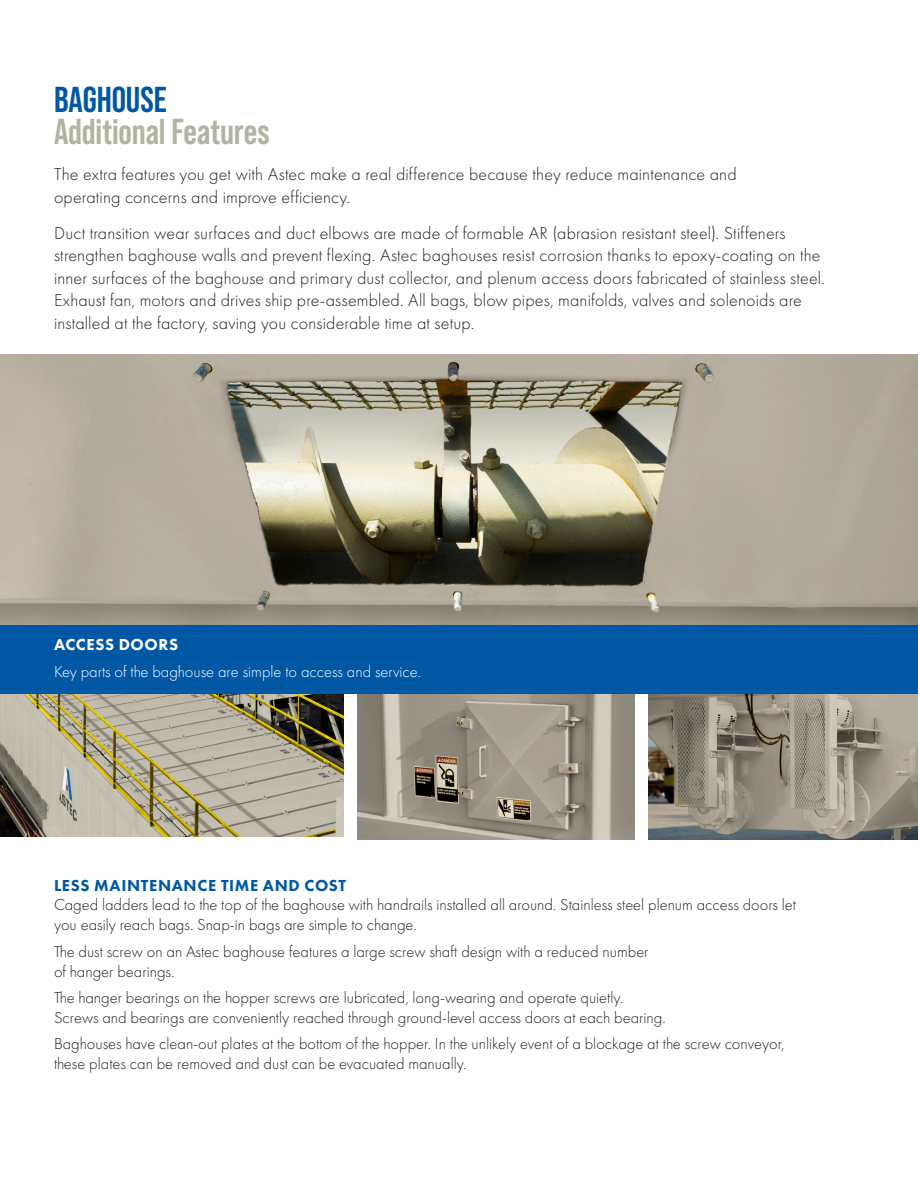
<style>
.page{position:relative;width:918px;height:1188px;background:#fff}
.page>*{position:absolute;margin:0;border:0;box-sizing:border-box;transform-origin:0 0}
.t1{font:700 36px "Bebas Neue Pro";color:#b3b3a1}
.t2{font:700 36px "Bebas Neue Pro";color:#0058a5}
.t3{font:300 18px/22.5px "Futura PT";letter-spacing:.01em;color:#231f20}
.t4{font:300 16.5px/19.8px "Futura PT";color:#231f20}
.t5{font:300 16.5px "Futura PT";color:#fff}
.t6{font:800 16.5px "Futura PT";letter-spacing:.035em;color:#fff}
.s1{font-weight:800;color:#0058a5}
</style>
<div class="page">
<img style="left:0;top:694px;width:344px;height:142px">
<svg style="left:358px;top:694px;width:277px;height:145px;background:#9a9486"></svg>
<img style="left:648px;top:694px;width:269px;height:145px">
<div style="left:0;top:604px;width:918px;height:90px;background:#0058a5"></div>
<img style="left:0;top:354px;width:918px;height:270px">
<p class="t2" style="left:54px;top:79px;width:114px">BAGHOUSE</p>
<p class="t1" style="left:54px;top:111px;width:217px">Additional Features</p>
<p class="t3" style="left:54px;top:163px;width:684px">The extra features you get with Astec make a real difference because they reduce maintenance and operating concerns and improve efficiency.</p>
<p class="t3" style="left:54px;top:221px;width:772px">Duct transition wear surfaces and duct elbows are made of formable AR (abrasion resistant steel). Stiffeners strengthen baghouse walls and prevent flexing. Astec baghouses resist corrosion thanks to epoxy-coating on the inner surfaces of the baghouse and primary dust collector, and plenum access doors fabricated of stainless steel.<br>Exhaust fan, motors and drives ship pre-assembled. All bags, blow pipes, manifolds, valves and solenoids are installed at the factory, saving you considerable time at setup.</p>
<p class="t6" style="left:54px;top:634px;width:126px">ACCESS DOORS</p>
<p class="t5" style="left:54px;top:662px;width:369px">Key parts of the baghouse are simple to access and service.</p>
<p class="t4" style="left:54px;top:875px;width:743px"><span class="s1">LESS MAINTENANCE TIME AND COST<br></span>Caged ladders lead to the top of the baghouse with handrails installed all around. Stainless steel plenum access doors let you easily reach bags. Snap-in bags are simple to change.</p>
<p class="t4" style="left:54px;top:942px;width:596px">The dust screw on an Astec baghouse features a large screw shaft design with a reduced number of hanger bearings.</p>
<p class="t4" style="left:54px;top:988px;width:613px">The hanger bearings on the hopper screws are lubricated, long-wearing and operate quietly.<br>Screws and bearings are conveniently reached through ground-level access doors at each bearing.</p>
<p class="t4" style="left:54px;top:1034px;width:732px">Baghouses have clean-out plates at the bottom of the hopper. In the unlikely event of a blockage at the screw conveyor, these plates can be removed and dust can be evacuated manually.</p>
</div>
